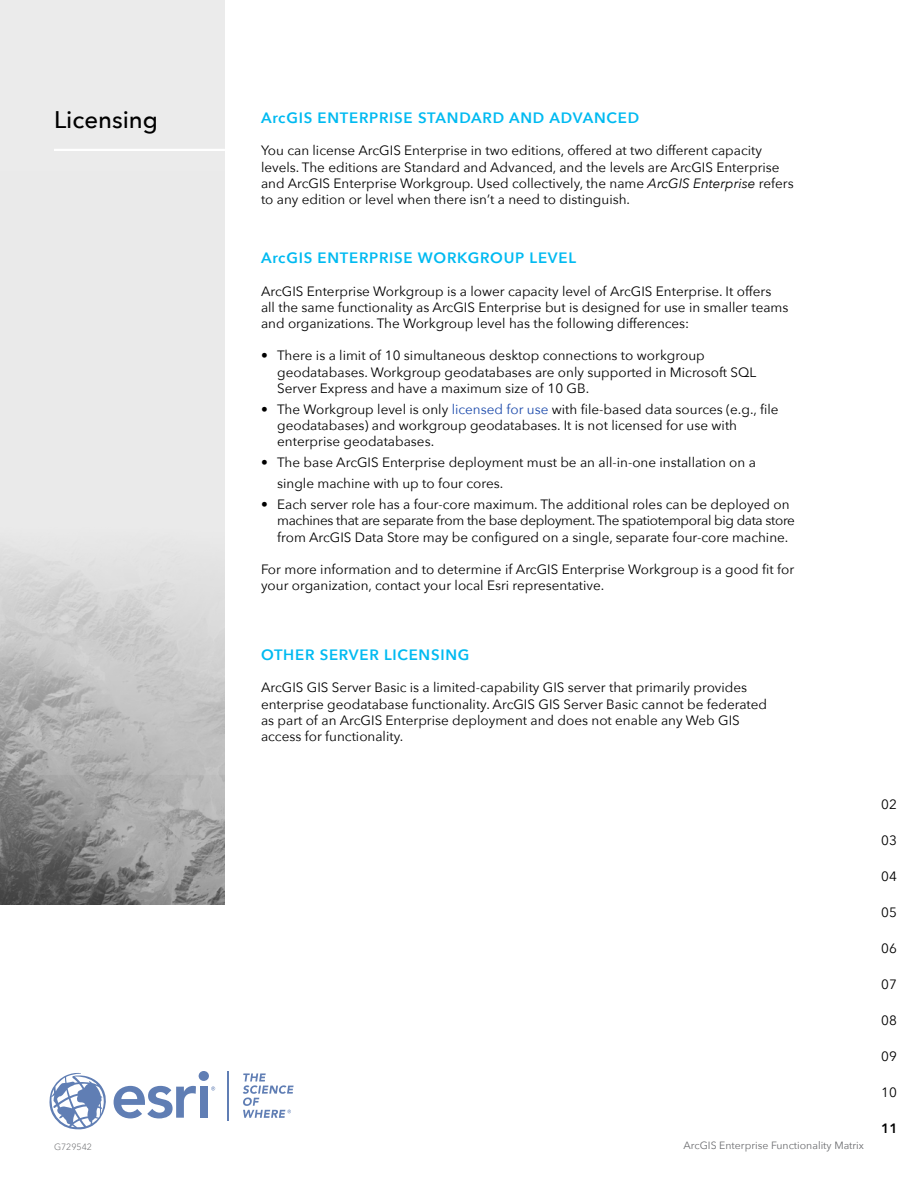
<style>
.page{position:relative;width:918px;height:1188px;background:#fff}
.page>*{position:absolute;margin:0;border:0;box-sizing:border-box;transform-origin:0 0}
.t1{font:500 24px "Avenir Next";color:#000}
.t2{font:600 15px "Avenir Next";letter-spacing:.05em;color:#00baf1}
.t3{font:13.5px/16.2px "Avenir Next";color:#000}
.t4{font:600 13.5px "Avenir Next";color:#000}
.t5{font:10.5px "Avenir Next";color:#6c6d70}
.t6{font:300 9px "Avenir Next LT Pro";color:#6c6d70}
.s1{font-style:italic}
.s2{color:#1c4aab}
</style>
<div class="page">
<div style="left:0;top:0;width:225px;height:904px;background:#ebebeb"></div>
<img style="left:0;top:547px;width:225px;height:357px">
<div style="left:200px;top:1087px;width:8px;height:31px;background:#607eb4"></div>
<svg style="left:211px;top:1086px;width:4px;height:5px"></svg>
<div style="left:199px;top:1071px;width:10px;height:10px;background:#607eb4;border-radius:50%"></div>
<hr style="left:228px;top:1071px;width:1px;height:49px;background:#607eb4">
<svg style="left:49px;top:1072px;width:147px;height:58px"></svg>
<svg style="left:243px;top:1073px;width:51px;height:45px"></svg>
<hr style="left:54px;top:149px;width:171px;height:2px;background:#fff">
<p class="t1" style="left:54px;top:99px;width:106px">Licensing</p>
<p class="t6" style="left:54px;top:1141px;width:40px">G729542</p>
<p class="t2" style="left:261px;top:105px;width:380px">ArcGIS ENTERPRISE STANDARD AND ADVANCED</p>
<p class="t3" style="left:261px;top:142px;width:534px">You can license ArcGIS Enterprise in two editions, offered at two different capacity levels. The editions are Standard and Advanced, and the levels are ArcGIS Enterprise and ArcGIS Enterprise Workgroup. Used collectively, the name <span class="s1">ArcGIS Enterprise</span> refers to any edition or level when there isn’t a need to distinguish.</p>
<p class="t2" style="left:261px;top:245px;width:317px">ArcGIS ENTERPRISE WORKGROUP LEVEL</p>
<p class="t3" style="left:261px;top:282px;width:529px">ArcGIS Enterprise Workgroup is a lower capacity level of ArcGIS Enterprise. It offers all the same functionality as ArcGIS Enterprise but is designed for use in smaller teams and organizations. The Workgroup level has the following differences:</p>
<p class="t3" style="left:277px;top:347px;width:481px;text-indent:-16px">• There is a limit of 10 simultaneous desktop connections to workgroup geodatabases. Workgroup geodatabases are only supported in Microsoft SQL<br>Server Express and have a maximum size of 10 GB.</p>
<p class="t3" style="left:277px;top:400px;width:503px;text-indent:-16px">• The Workgroup level is only <span class="s2">licensed for use</span> with file-based data sources (e.g., file geodatabases) and workgroup geodatabases. It is not licensed for use with enterprise geodatabases.</p>
<p class="t3" style="left:277px;top:451px;width:480px;line-height:21px;text-indent:-16px">• The base ArcGIS Enterprise deployment must be an all-in-one installation on a single machine with up to four cores.</p>
<p class="t3" style="left:277px;top:496px;width:519px;text-indent:-16px">• Each server role has a four-core maximum. The additional roles can be deployed on machines that are separate from the base deployment. The spatiotemporal big data store from ArcGIS Data Store may be configured on a single, separate four-core machine.</p>
<p class="t3" style="left:261px;top:561px;width:535px">For more information and to determine if ArcGIS Enterprise Workgroup is a good fit for your organization, contact your local Esri representative.</p>
<p class="t2" style="left:261px;top:642px;width:210px">OTHER SERVER LICENSING</p>
<p class="t3" style="left:261px;top:679px;width:508px">ArcGIS GIS Server Basic is a limited-capability GIS server that primarily provides enterprise geodatabase functionality. ArcGIS GIS Server Basic cannot be federated as part of an ArcGIS Enterprise deployment and does not enable any Web GIS access for functionality.</p>
<p class="t5" style="left:684px;top:1136px;width:182px">ArcGIS Enterprise Functionality Matrix</p>
<p class="t3" style="left:881px;top:796px;width:17px">02</p>
<p class="t3" style="left:881px;top:832px;width:17px">03</p>
<p class="t3" style="left:881px;top:868px;width:17px">04</p>
<p class="t3" style="left:881px;top:904px;width:17px">05</p>
<p class="t3" style="left:881px;top:940px;width:17px">06</p>
<p class="t3" style="left:881px;top:976px;width:17px">07</p>
<p class="t3" style="left:881px;top:1012px;width:17px">08</p>
<p class="t3" style="left:881px;top:1048px;width:17px">09</p>
<p class="t3" style="left:881px;top:1084px;width:17px">10</p>
<p class="t4" style="left:881px;top:1117px;width:18px">11</p>
</div>
